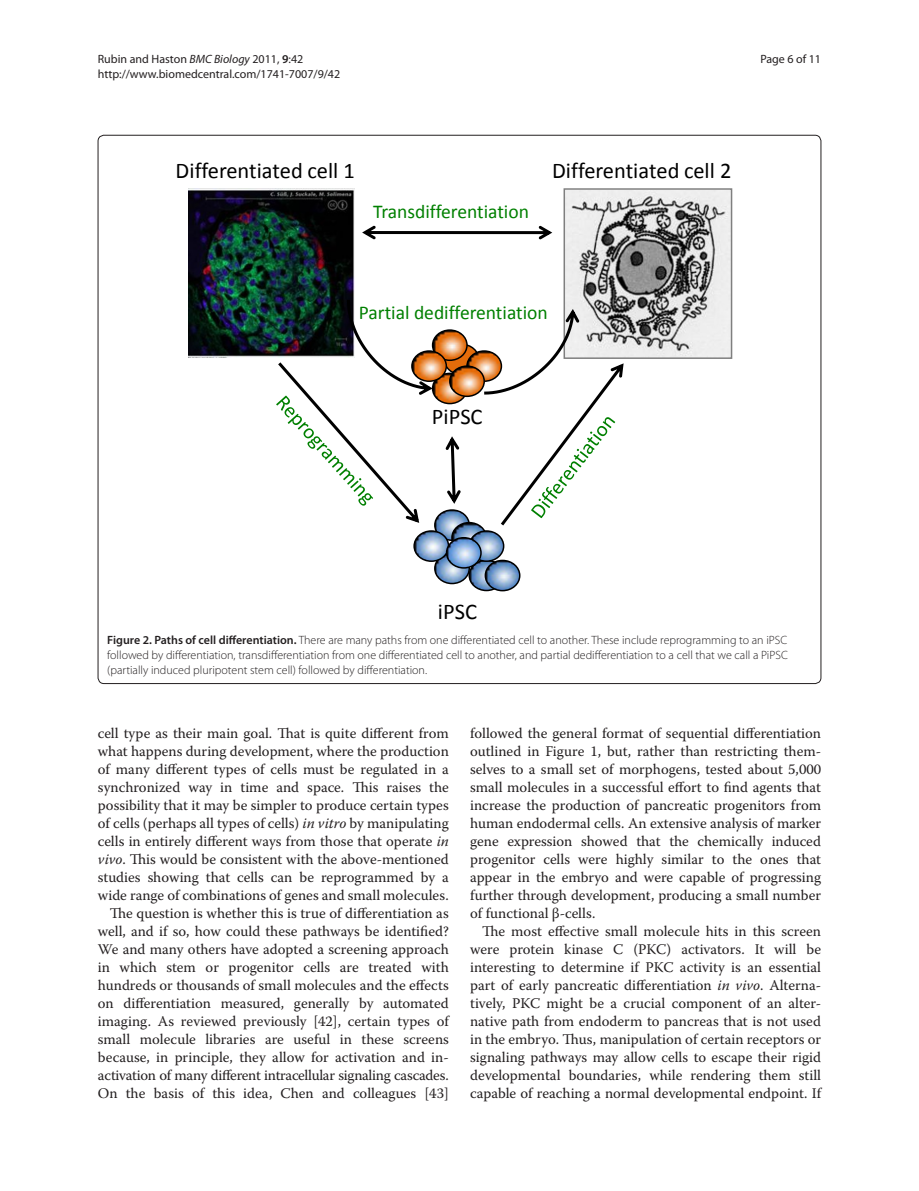
<style>
.page{position:relative;width:919px;height:1191px;background:#fff}
.page>*{position:absolute;margin:0;border:0;box-sizing:border-box;transform-origin:0 0}
.t1{font:22.5px "Cjlffk Calibri";color:#000}
.t2{font:19.5px "Cjlffk Calibri";color:#008000}
.Text{font:14.7px/18px "Yrnsyn Warnock Pro";color:#231f20;text-align:justify}
.Text_no_indent{font:14.7px/18px "Yrnsyn Warnock Pro";color:#231f20;text-align:justify}
.Figure_legend{font:300 12px/15px "Hcmklc Myriad Pro";color:#231f20;text-align:justify}
.t3{font:12px/15px "Qwfjpd Myriad Pro";color:#231f20}
.s1{font-family:"Pgskpf Myriad Pro";font-style:italic}
.s2{font-family:"Qltgmc Myriad Pro";font-weight:600}
.s3{font-family:"Yhbxbc Warnock Pro";font-style:italic}
</style>
<div class="page">
<img style="left:566px;top:191px;width:163px;height:165px">
<div style="left:563px;top:188px;width:169px;height:171px;border:2px solid #7f7f7f"></div>
<img style="left:188px;top:188px;width:166px;height:169px">
<svg style="left:362px;top:225px;width:190px;height:14px"></svg>
<svg style="left:435px;top:510px;width:34px;height:30px"></svg>
<div style="left:434px;top:509px;width:36px;height:32px;border:2px solid #000;border-radius:50%"></div>
<svg style="left:435px;top:553px;width:34px;height:30px"></svg>
<div style="left:434px;top:552px;width:36px;height:32px;border:2px solid #000;border-radius:50%"></div>
<svg style="left:414px;top:531px;width:34px;height:30px"></svg>
<div style="left:413px;top:530px;width:36px;height:32px;border:2px solid #000;border-radius:50%"></div>
<svg style="left:452px;top:522px;width:34px;height:31px"></svg>
<div style="left:451px;top:522px;width:36px;height:31px;border:2px solid #000;border-radius:50%"></div>
<svg style="left:469px;top:560px;width:34px;height:30px"></svg>
<div style="left:468px;top:559px;width:36px;height:32px;border:2px solid #000;border-radius:50%"></div>
<svg style="left:469px;top:531px;width:34px;height:30px"></svg>
<div style="left:468px;top:530px;width:36px;height:32px;border:2px solid #000;border-radius:50%"></div>
<svg style="left:446px;top:538px;width:35px;height:30px"></svg>
<div style="left:446px;top:537px;width:35px;height:31px;border:2px solid #000;border-radius:50%"></div>
<svg style="left:485px;top:560px;width:34px;height:30px"></svg>
<div style="left:484px;top:559px;width:36px;height:32px;border:2px solid #000;border-radius:50%"></div>
<svg style="left:444px;top:344px;width:34px;height:30px"></svg>
<div style="left:443px;top:343px;width:36px;height:32px;border:2px solid #000;border-radius:50%"></div>
<svg style="left:432px;top:330px;width:35px;height:30px"></svg>
<div style="left:432px;top:329px;width:35px;height:32px;border:2px solid #000;border-radius:50%"></div>
<svg style="left:432px;top:373px;width:35px;height:30px"></svg>
<div style="left:432px;top:372px;width:35px;height:32px;border:2px solid #000;border-radius:50%"></div>
<svg style="left:412px;top:351px;width:34px;height:30px"></svg>
<div style="left:411px;top:350px;width:36px;height:32px;border:2px solid #000;border-radius:50%"></div>
<svg style="left:467px;top:351px;width:34px;height:30px"></svg>
<div style="left:466px;top:350px;width:36px;height:32px;border:2px solid #000;border-radius:50%"></div>
<svg style="left:450px;top:366px;width:34px;height:30px"></svg>
<div style="left:449px;top:365px;width:36px;height:32px;border:2px solid #000;border-radius:50%"></div>
<svg style="left:445px;top:436px;width:16px;height:68px"></svg>
<svg style="left:276px;top:300px;width:156px;height:223px"></svg>
<svg style="left:484px;top:309px;width:139px;height:216px"></svg>
<p class="t3" style="left:98px;top:51px;width:244px">Rubin and Haston <span class="s1">BMC Biology</span> 2011, <span class="s2">9</span>:42 http://www.biomedcentral.com/1741-7007/9/42</p>
<p class="t3" style="left:760px;top:51px;width:62px">Page 6 of 11</p>
<p class="t1" style="left:175px;top:156px;width:181px">Differentiated cell 1</p>
<p class="t1" style="left:552px;top:156px;width:181px">Differentiated cell 2</p>
<p class="t2" style="left:373px;top:199px;width:157px">Transdifferentiation</p>
<p class="t2" style="left:359px;top:300px;width:190px">Partial dedifferentiation</p>
<p class="t1" style="left:432px;top:403px;width:52px">PiPSC</p>
<p class="t1" style="left:438px;top:597px;width:41px">iPSC</p>
<p class="Figure_legend" style="left:107px;top:633px;width:682px"><span class="s2">Figure 2. Paths of cell differentiation.</span> There are many paths from one differentiated cell to another. These include reprogramming to an iPSC followed by differentiation, transdifferentiation from one differentiated cell to another, and partial dedifferentiation to a cell that we call a PiPSC (partially induced pluripotent stem cell) followed by differentiation.</p>
<p class="Text_no_indent" style="left:98px;top:724px;width:352px">cell type as their main goal. That is quite different from what happens during development, where the production of many different types of cells must be regulated in a synchronized way in time and space. This raises the possibility that it may be simpler to produce certain types of cells (perhaps all types of cells) <span class="s3">in vitro</span> by manipulating cells in entirely different ways from those that operate <span class="s3">in vivo</span>. This would be consistent with the above-mentioned studies showing that cells can be reprogrammed by a wide range of combinations of genes and small molecules.</p>
<p class="Text" style="left:98px;top:904px;width:352px;text-indent:12px">The question is whether this is true of differentiation as well, and if so, how could these pathways be identified?<br>We and many others have adopted a screening approach in which stem or progenitor cells are treated with hundreds or thousands of small molecules and the effects on differentiation measured, generally by automated imaging. As reviewed previously [42], certain types of small molecule libraries are useful in these screens because, in principle, they allow for activation and in&shy;activation of many different intracellular signaling cascades.<br>On the basis of this idea, Chen and colleagues [43]</p>
<p class="Text" style="left:470px;top:724px;width:352px">followed the general format of sequential differentiation outlined in Figure 1, but, rather than restricting them&shy;selves to a small set of morphogens, tested about 5,000 small molecules in a successful effort to find agents that increase the production of pancreatic progenitors from human endodermal cells. An extensive analysis of marker gene expression showed that the chemically induced progenitor cells were highly similar to the ones that appear in the embryo and were capable of progressing further through development, producing a small number of functional β-cells.</p>
<p class="Text" style="left:470px;top:922px;width:352px;text-indent:12px">The most effective small molecule hits in this screen were protein kinase C (PKC) activators. It will be interesting to determine if PKC activity is an essential part of early pancreatic differentiation <span class="s3">in vivo</span>. Alterna&shy;tively, PKC might be a crucial component of an alter&shy;native path from endoderm to pancreas that is not used in the embryo. Thus, manipulation of certain receptors or signaling pathways may allow cells to escape their rigid developmental boundaries, while rendering them still capable of reaching a normal developmental endpoint. If</p>
</div>
